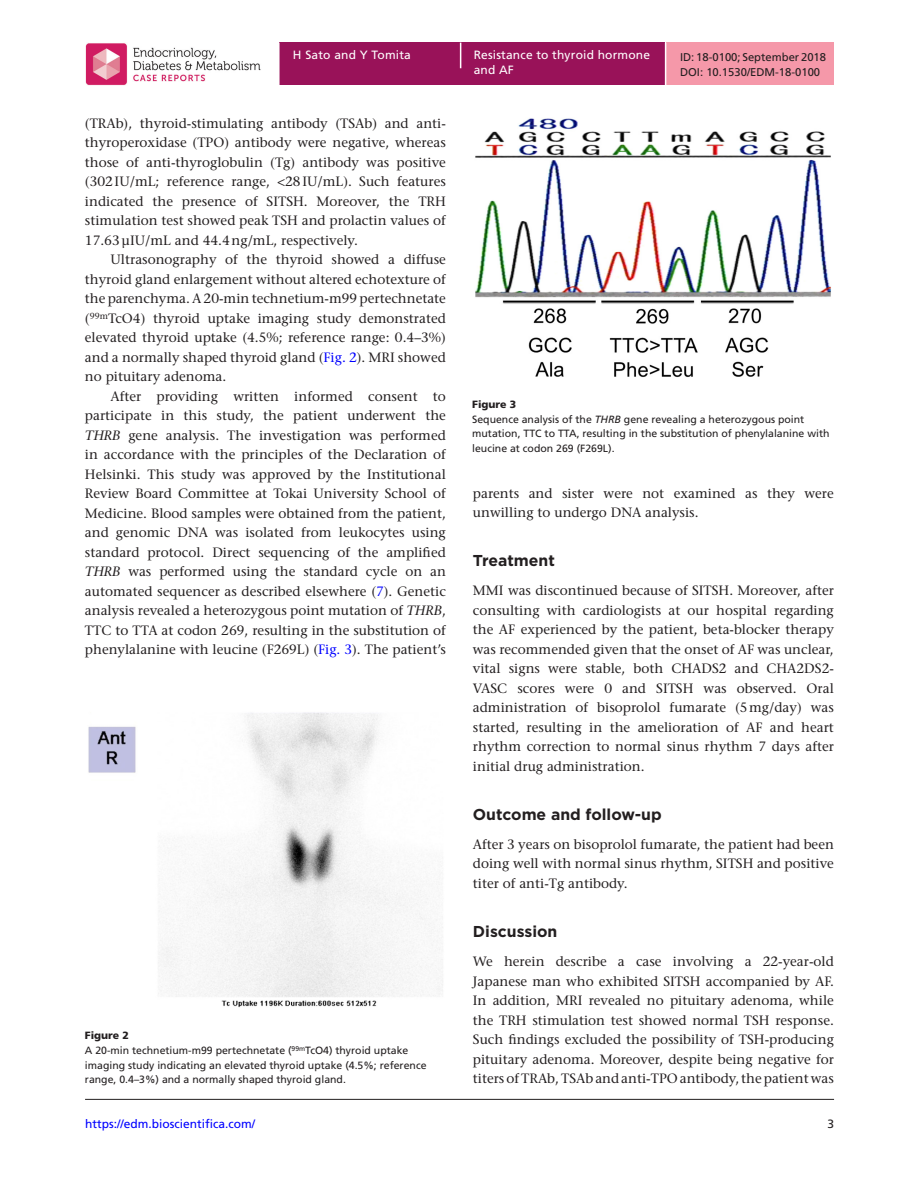
<style>
.page{position:relative;width:919px;height:1187px;background:#fff}
.page>*{position:absolute;margin:0;border:0;box-sizing:border-box;transform-origin:0 0}
.t1{font:700 15.75px "Gotham";color:#231f20}
.TXT{font:500 13.5px/19.5px "Stone Serif Std";color:#231f20;text-align:justify}
.TXI{font:500 13.5px/19.5px "Stone Serif Std";color:#231f20;text-align:justify}
.t2{font:12px/14.7px "Frutiger LT Std";letter-spacing:.015em;color:#fff}
.t3{font:12px "Frutiger LT Std";color:#00f}
.t4{font:12px "Frutiger LT Std";color:#231f20}
.t5{font:11.25px/14.5px "Frutiger LT Std";color:#231f20}
.FC{font:10.5px/14.7px "Frutiger LT Std";color:#231f20}
.FC-2{font:900 10.5px "Frutiger LT Std";color:#231f20}
.s1{color:#00f}
.s2{font-style:italic}
</style>
<div class="page">
<div style="left:279px;top:43px;width:385px;height:42px;background:#991259"></div>
<div style="left:666px;top:43px;width:167px;height:42px;background:#f598a9"></div>
<svg style="left:460px;top:43px;width:1px;height:25px"></svg>
<img style="left:85px;top:43px;width:176px;height:42px">
<hr style="left:85px;top:1098px;width:749px;height:1px;background:#231f20">
<img style="left:88px;top:712px;width:355px;height:296px">
<img style="left:475px;top:118px;width:356px;height:259px">
<p class="t2" style="left:293px;top:48px;width:119px">H Sato and Y Tomita</p>
<p class="t5" style="left:680px;top:50px;width:147px">ID: 18-0100; September 2018<br>DOI: 10.1530/EDM-18-0100</p>
<p class="t2" style="left:473px;top:48px;width:178px">Resistance to thyroid hormone and AF</p>
<p class="TXT" style="left:85px;top:113px;width:362px">(TRAb), thyroid-stimulating antibody (TSAb) and anti&shy;thyroperoxidase (TPO) antibody were negative, whereas those of anti-thyroglobulin (Tg) antibody was positive (302IU/mL; reference range, &lt;28IU/mL). Such features indicated the presence of SITSH. Moreover, the TRH stimulation test showed peak TSH and prolactin values of 17.63µIU/mL and 44.4ng/mL, respectively.</p>
<p class="TXI" style="left:85px;top:250px;width:362px;text-indent:26px">Ultrasonography of the thyroid showed a diffuse thyroid gland enlargement without altered echotexture of the parenchyma. A 20-min technetium-m99 pertechnetate (<sup>99m</sup>TcO4) thyroid uptake imaging study demonstrated elevated thyroid uptake (4.5%; reference range: 0.4–3%) and a normally shaped thyroid gland (<span class="s1">Fig. 2</span>). MRI showed no pituitary adenoma.</p>
<p class="TXI" style="left:85px;top:386px;width:362px;text-indent:26px">After providing written informed consent to participate in this study, the patient underwent the <span class="s2">THRB</span> gene analysis. The investigation was performed in accordance with the principles of the Declaration of Helsinki. This study was approved by the Institutional Review Board Committee at Tokai University School of Medicine. Blood samples were obtained from the patient, and genomic DNA was isolated from leukocytes using standard protocol. Direct sequencing of the amplified <span class="s2">THRB</span> was performed using the standard cycle on an automated sequencer as described elsewhere (<span class="s1">7</span>). Genetic analysis revealed a heterozygous point mutation of <span class="s2">THRB</span>, TTC to TTA at codon 269, resulting in the substitution of phenylalanine with leucine (F269L) (<span class="s1">Fig. 3</span>). The patient’s</p>
<p class="FC-2" style="left:85px;top:1029px;width:45px">Figure 2</p>
<p class="FC" style="left:85px;top:1042px;width:343px">A 20-min technetium-m99 pertechnetate (<sup>99m</sup>TcO4) thyroid uptake imaging study indicating an elevated thyroid uptake (4.5%; reference range, 0.4–3%) and a normally shaped thyroid gland.</p>
<p class="FC-2" style="left:472px;top:398px;width:45px">Figure 3</p>
<p class="FC" style="left:472px;top:411px;width:359px">Sequence analysis of the <span class="s2">THRB</span> gene revealing a heterozygous point mutation, TTC to TTA, resulting in the substitution of phenylalanine with leucine at codon 269 (F269L).</p>
<p class="TXI" style="left:473px;top:483px;width:362px">parents and sister were not examined as they were unwilling to undergo DNA analysis.</p>
<h1 class="t1" style="left:473px;top:550px;width:84px">Treatment</h1>
<p class="TXT" style="left:473px;top:581px;width:362px">MMI was discontinued because of SITSH. Moreover, after consulting with cardiologists at our hospital regarding the AF experienced by the patient, beta-blocker therapy was recommended given that the onset of AF was unclear, vital signs were stable, both CHADS2 and CHA2DS2- VASC scores were 0 and SITSH was observed. Oral administration of bisoprolol fumarate (5mg/day) was started, resulting in the amelioration of AF and heart rhythm correction to normal sinus rhythm 7 days after initial drug administration.</p>
<h1 class="t1" style="left:473px;top:803px;width:190px">Outcome and follow-up</h1>
<p class="TXT" style="left:473px;top:834px;width:362px">After 3 years on bisoprolol fumarate, the patient had been doing well with normal sinus rhythm, SITSH and positive titer of anti-Tg antibody.</p>
<h1 class="t1" style="left:473px;top:920px;width:86px">Discussion</h1>
<p class="TXT" style="left:473px;top:951px;width:362px">We herein describe a case involving a 22-year-old Japanese man who exhibited SITSH accompanied by AF.<br>In addition, MRI revealed no pituitary adenoma, while the TRH stimulation test showed normal TSH response.<br>Such findings excluded the possibility of TSH-producing pituitary adenoma. Moreover, despite being negative for titers of TRAb, TSAb and anti-TPO antibody, the patient was</p>
<p class="t3" style="left:85px;top:1116px;width:172px">https://edm.bioscientifica.com/</p>
<p class="t4" style="left:827px;top:1116px;width:8px">3</p>
</div>
